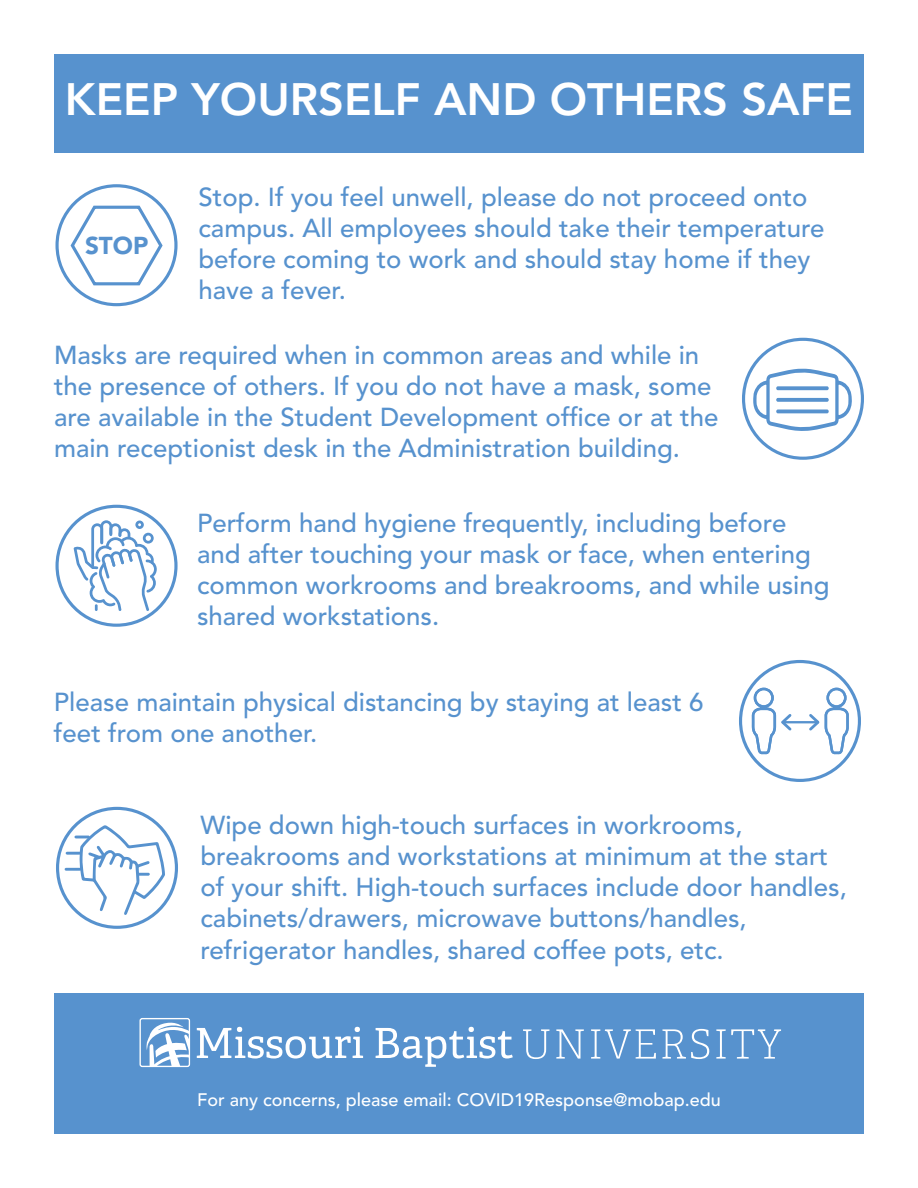
<style>
.page{position:relative;width:918px;height:1188px;background:#fff}
.page>*{position:absolute;margin:0;border:0;box-sizing:border-box;transform-origin:0 0}
.t1{font:800 45px "Avenir";color:#fff}
.t2{font:500 25.8px/31px "Avenir";color:#5792ce}
.t3{font:900 24.3px "Avenir";color:#5792ce}
.t4{font:500 18px "Avenir";color:#fff}
</style>
<div class="page">
<div style="left:54px;top:994px;width:810px;height:140px;background:#5792ce"></div>
<div style="left:54px;top:54px;width:810px;height:98px;background:#5792ce"></div>
<svg style="left:197px;top:1027px;width:166px;height:32px"></svg>
<svg style="left:376px;top:1027px;width:137px;height:40px"></svg>
<svg style="left:523px;top:1029px;width:27px;height:30px"></svg>
<svg style="left:556px;top:1029px;width:28px;height:30px"></svg>
<svg style="left:591px;top:1029px;width:65px;height:30px"></svg>
<svg style="left:662px;top:1029px;width:47px;height:30px"></svg>
<svg style="left:716px;top:1029px;width:65px;height:30px"></svg>
<svg style="left:146px;top:1022px;width:42px;height:43px"></svg>
<div style="left:140px;top:1018px;width:50px;height:49px;border:1px solid #fff;border-radius:2px"></div>
<svg style="left:753px;top:369px;width:99px;height:63px"></svg>
<div style="left:742px;top:338px;width:122px;height:122px;border:3px solid #5792ce;border-radius:50%"></div>
<svg style="left:74px;top:520px;width:83px;height:91px"></svg>
<div style="left:56px;top:505px;width:122px;height:122px;border:3px solid #5792ce;border-radius:50%"></div>
<hr style="left:783px;top:721px;width:35px;height:2px;background:#5792ce">
<svg style="left:751px;top:688px;width:43px;height:67px"></svg>
<svg style="left:807px;top:688px;width:43px;height:67px"></svg>
<div style="left:739px;top:660px;width:122px;height:122px;border:3px solid #5792ce;border-radius:50%"></div>
<div style="left:55px;top:184px;width:123px;height:122px;border:3px solid #5792ce;border-radius:50%"></div>
<svg style="left:69px;top:203px;width:95px;height:84px"></svg>
<div style="left:56px;top:807px;width:122px;height:122px;border:3px solid #5792ce;border-radius:50%"></div>
<svg style="left:65px;top:825px;width:100px;height:90px"></svg>
<p class="t1" style="left:65px;top:73px;width:790px">KEEP YOURSELF AND OTHERS SAFE</p>
<p class="t3" style="left:85px;top:231px;width:65px">STOP</p>
<p class="t2" style="left:199px;top:182px;width:628px">Stop. If you feel unwell, please do not proceed onto campus. All employees should take their temperature before coming to work and should stay home if they have a fever.</p>
<p class="t2" style="left:54px;top:340px;width:666px">Masks are required when in common areas and while in the presence of others. If you do not have a mask, some are available in the Student Development office or at the main receptionist desk in the Administration building.</p>
<p class="t2" style="left:197px;top:509px;width:591px">Perform hand hygiene frequently, including before</p>
<p class="t2" style="left:197px;top:540px;width:634px">and after touching your mask or face, when entering common workrooms and breakrooms, and while using shared workstations.</p>
<p class="t2" style="left:54px;top:688px;width:651px">Please maintain physical distancing by staying at least 6 feet from one another.</p>
<p class="t2" style="left:201px;top:811px;width:544px">Wipe down high-touch surfaces in workrooms,</p>
<p class="t2" style="left:201px;top:842px;width:648px">breakrooms and workstations at minimum at the start of your shift. High-touch surfaces include door handles, cabinets/drawers, microwave buttons/handles,</p>
<p class="t2" style="left:201px;top:935px;width:525px">refrigerator handles, shared coffee pots, etc.</p>
<p class="t4" style="left:197px;top:1090px;width:525px">For any concerns, please email: COVID19Response@mobap.edu</p>
</div>
